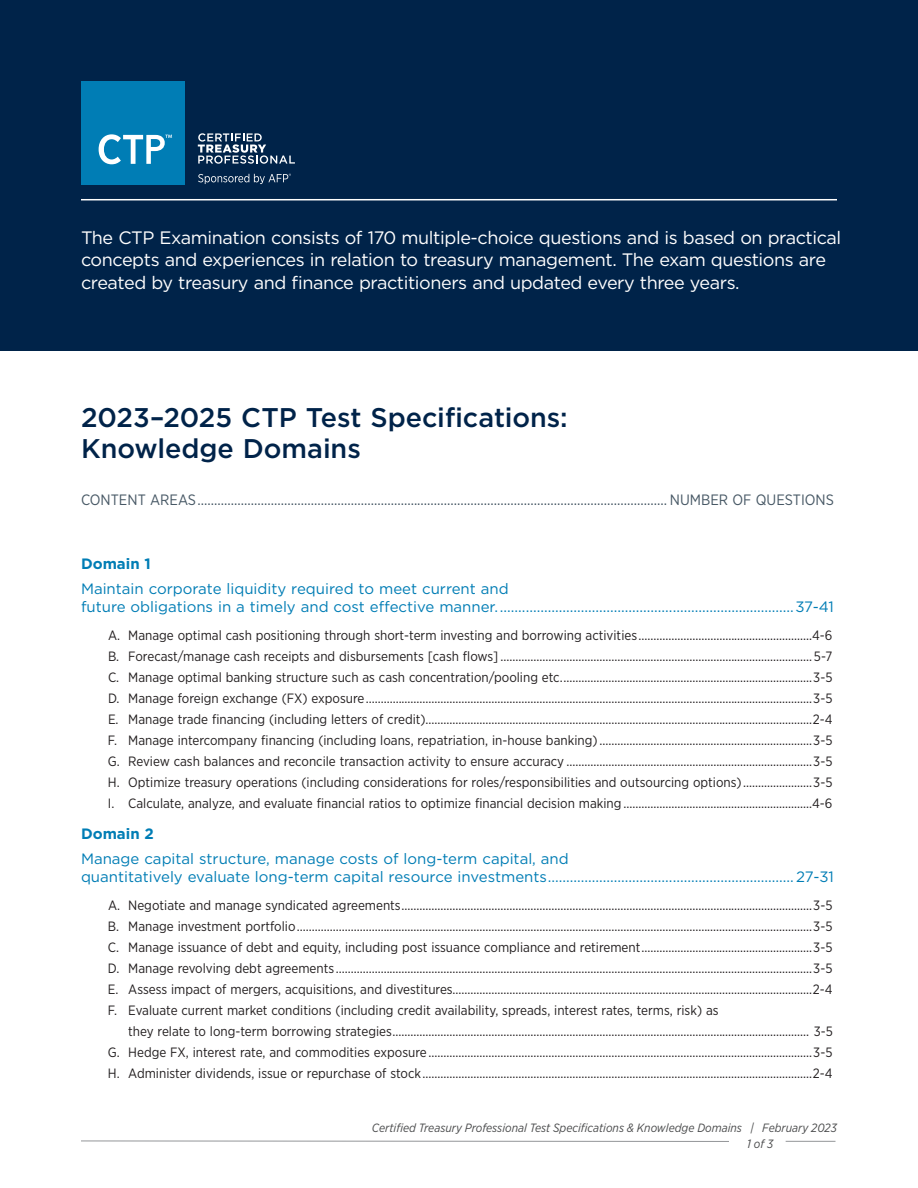
<style>
.page{position:relative;width:918px;height:1188px;background:#fff}
.page>*{position:absolute;margin:0;border:0;box-sizing:border-box;transform-origin:0 0}
.t1{font:500 27px/31.5px "Gotham";color:#002349}
.t2{font:18px/22.5px "Gotham";letter-spacing:-.025em;color:#fff}
.t3{font:15px/18px "Gotham";color:#007db5}
.t4{font:15px "Gotham Narrow";color:#475865}
.t5{font:700 15px "Gotham";color:#007db5}
.t6{font:13.5px/21px "Gotham Narrow";color:#231f20;text-align:justify}
.t7{font:italic 12px/16.2px "Gotham Narrow";color:#4b4c4d}
</style>
<div class="page">
<div style="left:0;top:0;width:918px;height:351px;background:#002349"></div>
<hr style="left:81px;top:199px;width:756px;height:1px;background:#fff">
<svg style="left:198px;top:133px;width:97px;height:31px"></svg>
<svg style="left:198px;top:174px;width:93px;height:10px"></svg>
<div style="left:81px;top:81px;width:103px;height:103px;background:#007db5"></div>
<svg style="left:99px;top:134px;width:73px;height:30px"></svg>
<svg style="left:81px;top:1140px;width:648px;height:2px"></svg>
<hr style="left:786px;top:1141px;width:50px;height:1px;background:#939598">
<p class="t2" style="left:81px;top:226px;width:762px">The CTP Examination consists of 170 multiple-choice questions and is based on practical concepts and experiences in relation to treasury management. The exam questions are created by treasury and finance practitioners and updated every three years.</p>
<h1 class="t1" style="left:81px;top:401px;width:488px">2023–2025 CTP Test Specifications:<br>Knowledge Domains</h1>
<p class="t4" style="left:81px;top:490px;width:754px">CONTENT AREAS............................................................................................................................................. NUMBER OF QUESTIONS</p>
<p class="t5" style="left:81px;top:554px;width:71px">Domain 1</p>
<p class="t3" style="left:81px;top:579px;width:754px">Maintain corporate liquidity required to meet current and<br>future obligations in a timely and cost effective manner. ................................................................................37-41</p>
<p class="t6" style="left:108px;top:624px;width:726px">A. Manage optimal cash positioning through short-term investing and borrowing activities..........................................................4-6<br>B. Forecast/manage cash receipts and disbursements [cash flows] ........................................................................................................5-7<br>C. Manage optimal banking structure such as cash concentration/pooling etc....................................................................................3-5<br>D. Manage foreign exchange (FX) exposure.....................................................................................................................................................3-5<br>E. Manage trade financing (including letters of credit).................................................................................................................................2-4<br>F. Manage intercompany financing (including loans, repatriation, in-house banking).......................................................................3-5<br>G. Review cash balances and reconcile transaction activity to ensure accuracy ..................................................................................3-5<br>H. Optimize treasury operations (including considerations for roles/responsibilities and outsourcing options).......................3-5<br>I. Calculate, analyze, and evaluate financial ratios to optimize financial decision making...............................................................4-6</p>
<p class="t5" style="left:81px;top:824px;width:74px">Domain 2</p>
<p class="t3" style="left:81px;top:849px;width:755px">Manage capital structure, manage costs of long-term capital, and<br>quantitatively evaluate long-term capital resource investments...................................................................27-31</p>
<p class="t6" style="left:108px;top:894px;width:726px">A. Negotiate and manage syndicated agreements.........................................................................................................................................3-5<br>B. Manage investment portfolio............................................................................................................................................................................3-5<br>C. Manage issuance of debt and equity, including post issuance compliance and retirement.........................................................3-5<br>D. Manage revolving debt agreements ...............................................................................................................................................................3-5<br>E. Assess impact of mergers, acquisitions, and divestitures........................................................................................................................2-4<br>F. Evaluate current market conditions (including credit availability, spreads, interest rates, terms, risk) as</p>
<p class="t6" style="left:108px;top:1020px;width:727px;text-indent:20px">they relate to long-term borrowing strategies........................................................................................................................................... 3-5<br>G. Hedge FX, interest rate, and commodities exposure ................................................................................................................................3-5<br>H. Administer dividends, issue or repurchase of stock..................................................................................................................................2-4</p>
<p class="t7" style="left:747px;top:1119px;width:91px;text-indent:-375px">Certified Treasury Professional Test Specifications &amp; Knowledge Domains | February 2023<br>1 of 3</p>
</div>
